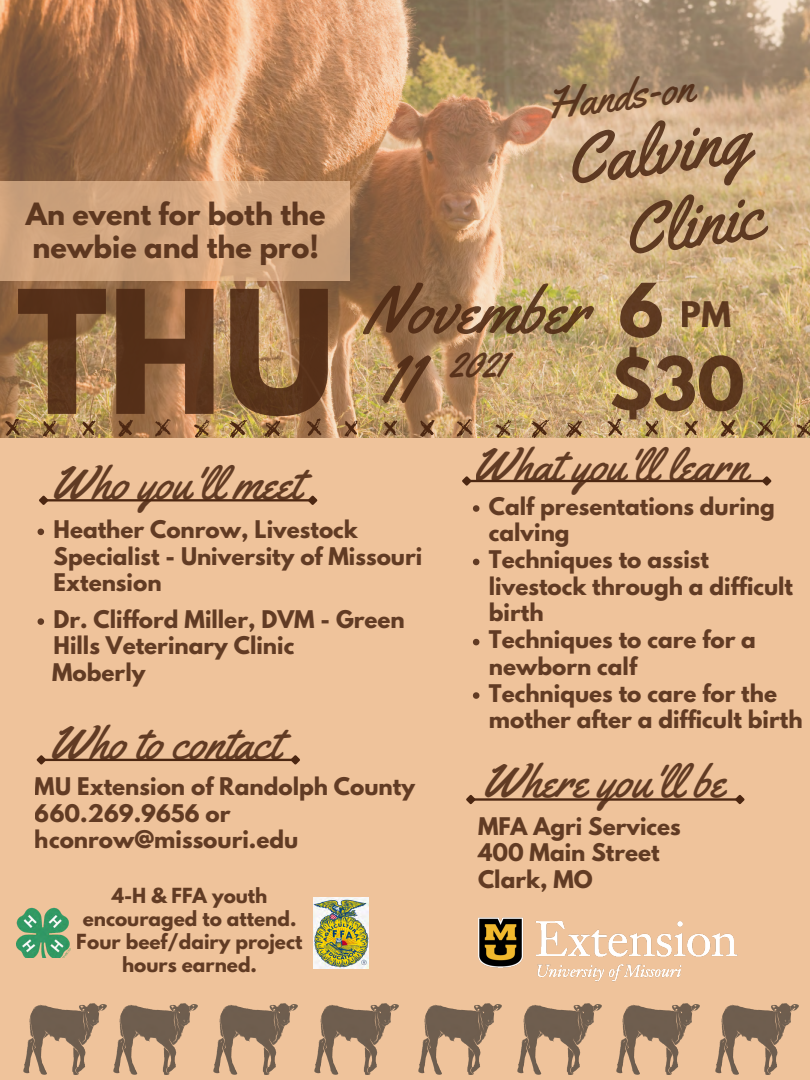
<style>
.page{position:relative;width:810px;height:1080px;background:#efc39b}
.page>*{position:absolute;margin:0;border:0;box-sizing:border-box;transform-origin:0 0}
.t1{font:700 151.56px "League Spartan";color:#4c2712}
.t2{font:70.94px "Yellowtail";color:#4c2712}
.t3{font:67.19px "Yellowtail";color:#4c2712}
.t4{font:700 65.62px "League Spartan";color:#4c2712}
.t5{font:46.56px "Yellowtail";color:#4c2712}
.t6{font:43.44px "Yellowtail";color:#4c2712}
.t7{font:40.62px "Yellowtail";color:#4c2712}
.t8{font:700 31.25px "League Spartan";color:#4c2712}
.t9{font:700 27.19px/33.8px "League Spartan";color:#4c2712}
.t10{font:700 21.56px/26.8px "League Spartan";color:#4c2712}
.t11{font:700 18.44px/23px "League Spartan";color:#4c2712;text-align:center}
.s1{font-size:77.5px}
</style>
<div class="page">
<img style="left:0;top:0;width:810px;height:437px">
<svg style="left:118px;top:420px;width:15px;height:17px"></svg>
<svg style="left:230px;top:420px;width:17px;height:18px"></svg>
<svg style="left:43px;top:420px;width:13px;height:17px"></svg>
<svg style="left:82px;top:420px;width:14px;height:16px"></svg>
<svg style="left:5px;top:418px;width:15px;height:18px"></svg>
<svg style="left:155px;top:419px;width:16px;height:18px"></svg>
<svg style="left:264px;top:420px;width:16px;height:18px"></svg>
<svg style="left:194px;top:420px;width:16px;height:18px"></svg>
<svg style="left:420px;top:420px;width:15px;height:17px"></svg>
<svg style="left:532px;top:420px;width:17px;height:18px"></svg>
<svg style="left:344px;top:420px;width:14px;height:17px"></svg>
<svg style="left:384px;top:420px;width:13px;height:16px"></svg>
<svg style="left:307px;top:418px;width:15px;height:18px"></svg>
<svg style="left:457px;top:419px;width:15px;height:18px"></svg>
<svg style="left:566px;top:420px;width:16px;height:18px"></svg>
<svg style="left:496px;top:420px;width:15px;height:18px"></svg>
<svg style="left:721px;top:420px;width:14px;height:17px"></svg>
<svg style="left:645px;top:420px;width:13px;height:17px"></svg>
<svg style="left:685px;top:420px;width:13px;height:16px"></svg>
<svg style="left:608px;top:418px;width:14px;height:18px"></svg>
<svg style="left:757px;top:419px;width:16px;height:18px"></svg>
<svg style="left:796px;top:420px;width:14px;height:18px"></svg>
<img style="left:478px;top:917px;width:260px;height:65px">
<svg style="left:0;top:181px;width:349px;height:100px;background:#d2a57f"></svg>
<img style="left:17px;top:908px;width:53px;height:50px">
<img style="left:314px;top:897px;width:54px;height:71px">
<hr style="left:47px;top:499px;width:262px;height:2px;background:#4c2712">
<svg style="left:39px;top:495px;width:11px;height:10px"></svg>
<svg style="left:306px;top:495px;width:12px;height:10px"></svg>
<hr style="left:474px;top:798px;width:262px;height:3px;background:#4c2712">
<svg style="left:466px;top:795px;width:12px;height:10px"></svg>
<svg style="left:733px;top:795px;width:12px;height:10px"></svg>
<hr style="left:470px;top:480px;width:293px;height:2px;background:#4c2712">
<svg style="left:462px;top:476px;width:12px;height:10px"></svg>
<svg style="left:760px;top:476px;width:12px;height:10px"></svg>
<hr style="left:45px;top:759px;width:247px;height:2px;background:#4c2712">
<svg style="left:36px;top:755px;width:12px;height:10px"></svg>
<svg style="left:289px;top:755px;width:11px;height:10px"></svg>
<img style="left:23px;top:1004px;width:84px;height:71px">
<svg style="left:473px;top:505px;width:6px;height:7px"></svg>
<svg style="left:473px;top:559px;width:6px;height:6px"></svg>
<svg style="left:473px;top:639px;width:6px;height:6px"></svg>
<svg style="left:473px;top:692px;width:6px;height:7px"></svg>
<svg style="left:38px;top:529px;width:6px;height:6px"></svg>
<svg style="left:38px;top:618px;width:6px;height:7px"></svg>
<img style="left:114px;top:1004px;width:83px;height:71px">
<img style="left:214px;top:1004px;width:83px;height:71px">
<img style="left:315px;top:1004px;width:83px;height:71px">
<img style="left:418px;top:1004px;width:84px;height:71px">
<img style="left:518px;top:1004px;width:83px;height:71px">
<img style="left:616px;top:1004px;width:84px;height:71px">
<img style="left:715px;top:1004px;width:83px;height:71px">
<h3 class="t6" style="left:543px;top:77px;width:149px;rotate:-7deg">Hands-on</h3>
<h2 class="t2" style="left:560px;top:116px;width:186px;rotate:-7deg">Calving</h2>
<p class="t9" style="left:26px;top:200px;width:301px">An event for both the newbie and the pro!</p>
<h2 class="t2" style="left:617px;top:186px;width:142px;rotate:-7deg">Clinic</h2>
<h1 class="t1" style="left:17px;top:277px;width:320px">THU</h1>
<h3 class="t3" style="left:364px;top:267px;width:226px">November</h3>
<h3 class="t7" style="left:383px;top:337px;width:125px"><span class="s1">11</span> 2021</h3>
<h3 class="t4" style="left:619px;top:278px;width:47px">6</h3>
<h3 class="t8" style="left:681px;top:299px;width:52px">PM</h3>
<h3 class="t4" style="left:609px;top:351px;width:137px">$30</h3>
<h3 class="t5" style="left:51px;top:454px;width:252px">Who you'll meet</h3>
<p class="t10" style="left:54px;top:519px;width:370px">Heather Conrow, Livestock<br>Specialist - University of Missouri<br>Extension</p>
<p class="t10" style="left:52px;top:608px;width:354px">Dr. Clifford Miller, DVM - Green<br>Hills Veterinary Clinic<br>Moberly</p>
<h3 class="t5" style="left:49px;top:714px;width:233px">Who to contact</h3>
<p class="t10" style="left:35px;top:776px;width:382px">MU Extension of Randolph County<br>660.269.9656 or hconrow@missouri.edu</p>
<p class="t11" style="left:77px;top:887px;width:227px">4-H &amp; FFA youth encouraged to attend.<br>Four beef/dairy project hours earned.</p>
<h3 class="t5" style="left:473px;top:436px;width:276px">What you'll learn</h3>
<p class="t10" style="left:489px;top:495px;width:315px">Calf presentations during calving<br>Techniques to assist livestock through a difficult birth<br>Techniques to care for a newborn calf<br>Techniques to care for the mother after a difficult birth</p>
<h3 class="t5" style="left:481px;top:752px;width:245px">Where you'll be</h3>
<p class="t10" style="left:478px;top:815px;width:204px">MFA Agri Services<br>400 Main Street<br>Clark, MO</p>
</div>
